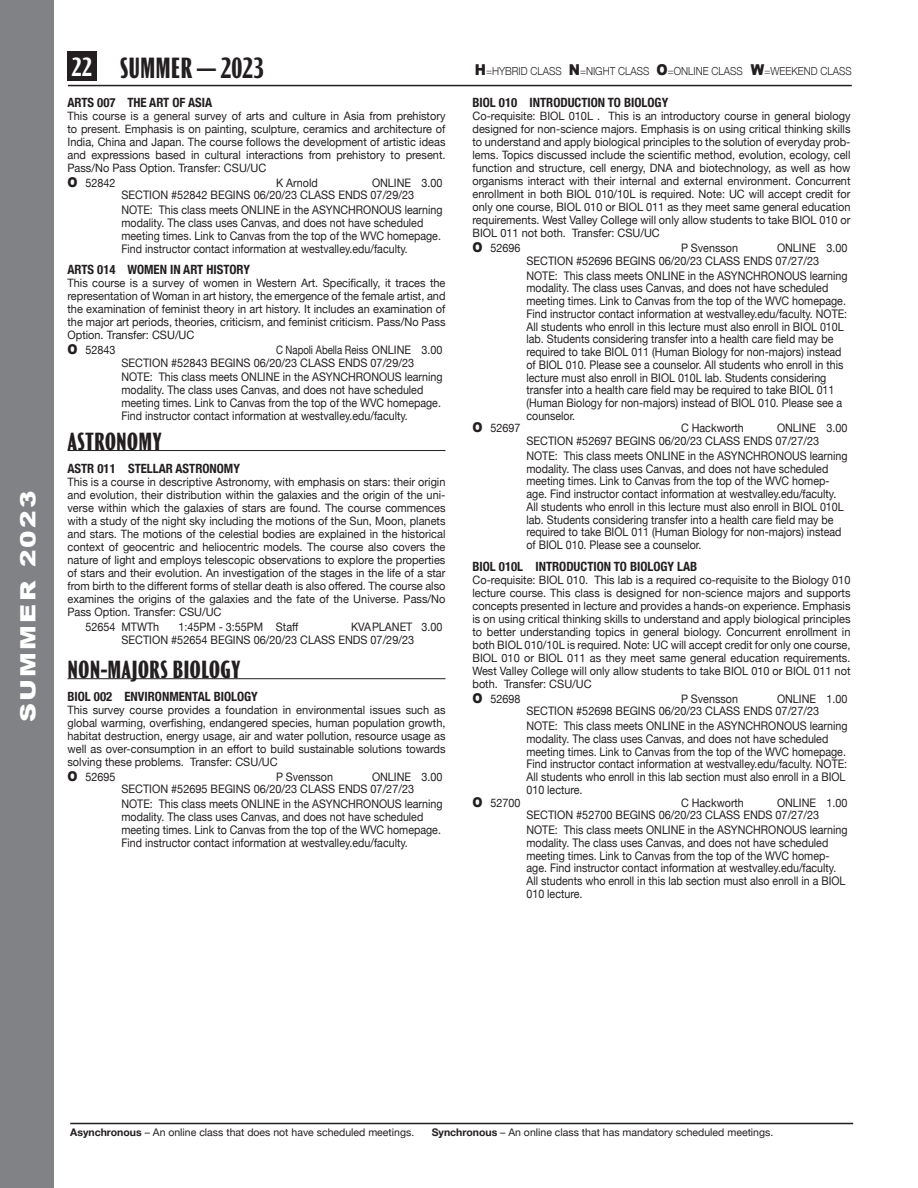
<style>
.page{position:relative;width:918px;height:1188px;background:#fff}
.page>*{position:absolute;margin:0;border:0;box-sizing:border-box;transform-origin:0 0}
.t1{font:800 condensed 30px "Ocean Sans";color:#231f20;scale:.94 1}
.t2{font:800 condensed 25.5px "Ocean Sans";color:#231f20}
.t3{font:900 21px "Arial";letter-spacing:.09em;color:#fff;scale:1.25 1}
.t4{font:700 condensed 12.75px "Helvetica Neue";color:#231f20}
.t5{font:11.85px/12.8px "Helvetica Neue";color:#231f20;scale:.9 1}
.t6{font:11.7px/12.6px "Helvetica Neue";color:#231f20;scale:.92 1}
.t7{font:11.7px/12.6px "Helvetica Neue";color:#231f20;scale:.82 1}
.t8{font:11.55px/13px "Helvetica Neue";color:#231f20;text-align:justify;scale:.95 1}
.t9{font:300 11.1px "Helvetica Neue";color:#231f20;scale:.9 1}
.t10{font:10.5px "Helvetica Neue";color:#231f20}
.s1{font-size:27px;color:#fff}
.s2{font-family:"Arial";font-weight:900;font-size:15px}
.s3{font-family:"Arial";font-weight:900;font-size:13.5px}
.s4{font-weight:700}
</style>
<div class="page">
<div style="left:68px;top:51px;width:30px;height:30px;background:#231f20"></div>
<hr style="left:68px;top:85px;width:784px;height:1px;background:#231f20">
<hr style="left:70px;top:1123px;width:783px;height:1px;background:#231f20">
<div style="left:0;top:0;width:54px;height:1188px;background:#808285"></div>
<hr style="left:68px;top:450px;width:378px;height:1px;background:#231f20">
<hr style="left:68px;top:678px;width:378px;height:1px;background:#231f20">
<h3 class="t3" style="left:13px;top:722px;width:187px;rotate:-90deg">SUMMER 2023</h3>
<h1 class="t1" style="left:72px;top:51px;width:206px"><span class="s1">22</span> SUMMER — 2023</h1>
<p class="t9" style="left:475px;top:65px;width:420px"><span class="s2">H</span>=HYBRID CLASS <span class="s2">N</span>=NIGHT CLASS <span class="s2">O</span>=ONLINE CLASS <span class="s2">W</span>=WEEKEND CLASS</p>
<p class="t4" style="left:68px;top:92px;width:146px">ARTS 007 THE ART OF ASIA</p>
<p class="t8" style="left:68px;top:110px;width:399px">This course is a general survey of arts and culture in Asia from prehistory to present. Emphasis is on painting, sculpture, ceramics and architecture of India, China and Japan. The course follows the development of artistic ideas and expressions based in cultural interactions from prehistory to present.<br>Pass/No Pass Option. Transfer: CSU/UC</p>
<p class="t6" style="left:68px;top:177px;width:54px"><span class="s3">O</span> 52842</p>
<p class="t6" style="left:276px;top:177px;width:47px">K Arnold</p>
<p class="t6" style="left:122px;top:177px;width:350px;text-indent:251px">ONLINE 3.00<br>SECTION #52842 BEGINS 06/20/23 CLASS ENDS 07/29/23</p>
<p class="t5" style="left:122px;top:204px;width:358px">NOTE: This class meets ONLINE in the ASYNCHRONOUS learning modality. The class uses Canvas, and does not have scheduled meeting times. Link to Canvas from the top of the WVC homepage.<br>Find instructor contact information at westvalley.edu/faculty.</p>
<p class="t4" style="left:68px;top:259px;width:184px">ARTS 014 WOMEN IN ART HISTORY</p>
<p class="t8" style="left:68px;top:277px;width:399px">This course is a survey of women in Western Art. Specifically, it traces the representation of Woman in art history, the emergence of the female artist, and the examination of feminist theory in art history. It includes an examination of the major art periods, theories, criticism, and feminist criticism. Pass/No Pass Option. Transfer: CSU/UC</p>
<p class="t6" style="left:68px;top:344px;width:54px"><span class="s3">O</span> 52843</p>
<p class="t7" style="left:122px;top:344px;width:393px;text-indent:154px">C Napoli Abella Reiss ONLINE 3.00<br>SECTION #52843 BEGINS 06/20/23 CLASS ENDS 07/29/23</p>
<p class="t5" style="left:122px;top:372px;width:358px">NOTE: This class meets ONLINE in the ASYNCHRONOUS learning modality. The class uses Canvas, and does not have scheduled meeting times. Link to Canvas from the top of the WVC homepage.<br>Find instructor contact information at westvalley.edu/faculty.</p>
<h2 class="t2" style="left:68px;top:427px;width:96px">ASTRONOMY</h2>
<p class="t4" style="left:68px;top:458px;width:174px">ASTR 011 STELLAR ASTRONOMY</p>
<p class="t8" style="left:68px;top:476px;width:399px">This is a course in descriptive Astronomy, with emphasis on stars: their origin and evolution, their distribution within the galaxies and the origin of the uni&shy;verse within which the galaxies of stars are found. The course commences with a study of the night sky including the motions of the Sun, Moon, planets and stars. The motions of the celestial bodies are explained in the historical context of geocentric and heliocentric models. The course also covers the nature of light and employs telescopic observations to explore the properties of stars and their evolution. An investigation of the stages in the life of a star from birth to the different forms of stellar death is also offered. The course also examines the origins of the galaxies and the fate of the Universe. Pass/No Pass Option. Transfer: CSU/UC</p>
<p class="t6" style="left:85px;top:621px;width:82px">52654 MTWTh</p>
<p class="t6" style="left:178px;top:621px;width:132px">1:45PM - 3:55PM Staff</p>
<p class="t6" style="left:122px;top:621px;width:350px;text-indent:230px">KVA PLANET 3.00<br>SECTION #52654 BEGINS 06/20/23 CLASS ENDS 07/29/23</p>
<h2 class="t2" style="left:68px;top:655px;width:174px">NON-MAJORS BIOLOGY</h2>
<p class="t4" style="left:68px;top:686px;width:192px">BIOL 002 ENVIRONMENTAL BIOLOGY</p>
<p class="t8" style="left:68px;top:704px;width:399px">This survey course provides a foundation in environmental issues such as global warming, overfishing, endangered species, human population growth, habitat destruction, energy usage, air and water pollution, resource usage as well as over-consumption in an effort to build sustainable solutions towards solving these problems. Transfer: CSU/UC</p>
<p class="t6" style="left:68px;top:771px;width:54px"><span class="s3">O</span> 52695</p>
<p class="t6" style="left:276px;top:771px;width:63px">P Svensson</p>
<p class="t6" style="left:122px;top:771px;width:350px;text-indent:251px">ONLINE 3.00<br>SECTION #52695 BEGINS 06/20/23 CLASS ENDS 07/27/23</p>
<p class="t5" style="left:122px;top:798px;width:358px">NOTE: This class meets ONLINE in the ASYNCHRONOUS learning modality. The class uses Canvas, and does not have scheduled meeting times. Link to Canvas from the top of the WVC homepage.<br>Find instructor contact information at westvalley.edu/faculty.</p>
<p class="t4" style="left:472px;top:92px;width:197px">BIOL 010 INTRODUCTION TO BIOLOGY</p>
<p class="t8" style="left:472px;top:110px;width:399px">Co-requisite: BIOL 010L . This is an introductory course in general biology designed for non-science majors. Emphasis is on using critical thinking skills to understand and apply biological principles to the solution of everyday prob&shy;lems. Topics discussed include the scientific method, evolution, ecology, cell function and structure, cell energy, DNA and biotechnology, as well as how organisms interact with their internal and external environment. Concurrent enrollment in both BIOL 010/10L is required. Note: UC will accept credit for only one course, BIOL 010 or BIOL 011 as they meet same general education requirements. West Valley College will only allow students to take BIOL 010 or BIOL 011 not both. Transfer: CSU/UC</p>
<p class="t6" style="left:472px;top:242px;width:54px"><span class="s3">O</span> 52696</p>
<p class="t6" style="left:681px;top:242px;width:63px">P Svensson</p>
<p class="t6" style="left:527px;top:242px;width:350px;text-indent:251px">ONLINE 3.00<br>SECTION #52696 BEGINS 06/20/23 CLASS ENDS 07/27/23</p>
<p class="t5" style="left:526px;top:270px;width:358px">NOTE: This class meets ONLINE in the ASYNCHRONOUS learning modality. The class uses Canvas, and does not have scheduled meeting times. Link to Canvas from the top of the WVC homepage.<br>Find instructor contact information at westvalley.edu/faculty. NOTE:<br>All students who enroll in this lecture must also enroll in BIOL 010L lab. Students considering transfer into a health care field may be required to take BIOL 011 (Human Biology for non-majors) instead of BIOL 010. Please see a counselor. All students who enroll in this lecture must also enroll in BIOL 010L lab. Students considering transfer into a health care field may be required to take BIOL 011 (Human Biology for non-majors) instead of BIOL 010. Please see a counselor.</p>
<p class="t6" style="left:472px;top:423px;width:54px"><span class="s3">O</span> 52697</p>
<p class="t6" style="left:681px;top:423px;width:70px">C Hackworth</p>
<p class="t6" style="left:527px;top:423px;width:350px;text-indent:251px">ONLINE 3.00<br>SECTION #52697 BEGINS 06/20/23 CLASS ENDS 07/27/23</p>
<p class="t5" style="left:526px;top:450px;width:358px">NOTE: This class meets ONLINE in the ASYNCHRONOUS learning modality. The class uses Canvas, and does not have scheduled meeting times. Link to Canvas from the top of the WVC homep&shy;age. Find instructor contact information at westvalley.edu/faculty.<br>All students who enroll in this lecture must also enroll in BIOL 010L lab. Students considering transfer into a health care field may be required to take BIOL 011 (Human Biology for non-majors) instead of BIOL 010. Please see a counselor.</p>
<p class="t4" style="left:472px;top:555px;width:226px">BIOL 010L INTRODUCTION TO BIOLOGY LAB</p>
<p class="t8" style="left:472px;top:574px;width:399px">Co-requisite: BIOL 010. This lab is a required co-requisite to the Biology 010 lecture course. This class is designed for non-science majors and supports concepts presented in lecture and provides a hands-on experience. Emphasis is on using critical thinking skills to understand and apply biological principles to better understanding topics in general biology. Concurrent enrollment in both BIOL 010/10L is required. Note: UC will accept credit for only one course, BIOL 010 or BIOL 011 as they meet same general education requirements.<br>West Valley College will only allow students to take BIOL 010 or BIOL 011 not both. Transfer: CSU/UC</p>
<p class="t6" style="left:472px;top:693px;width:54px"><span class="s3">O</span> 52698</p>
<p class="t6" style="left:681px;top:693px;width:63px">P Svensson</p>
<p class="t6" style="left:527px;top:693px;width:350px;text-indent:251px">ONLINE 1.00<br>SECTION #52698 BEGINS 06/20/23 CLASS ENDS 07/27/23</p>
<p class="t5" style="left:526px;top:720px;width:358px">NOTE: This class meets ONLINE in the ASYNCHRONOUS learning modality. The class uses Canvas, and does not have scheduled meeting times. Link to Canvas from the top of the WVC homepage.<br>Find instructor contact information at westvalley.edu/faculty. NOTE:<br>All students who enroll in this lab section must also enroll in a BIOL 010 lecture.</p>
<p class="t6" style="left:472px;top:797px;width:54px"><span class="s3">O</span> 52700</p>
<p class="t6" style="left:681px;top:797px;width:70px">C Hackworth</p>
<p class="t6" style="left:527px;top:797px;width:350px;text-indent:251px">ONLINE 1.00<br>SECTION #52700 BEGINS 06/20/23 CLASS ENDS 07/27/23</p>
<p class="t5" style="left:526px;top:824px;width:358px">NOTE: This class meets ONLINE in the ASYNCHRONOUS learning modality. The class uses Canvas, and does not have scheduled meeting times. Link to Canvas from the top of the WVC homep&shy;age. Find instructor contact information at westvalley.edu/faculty.<br>All students who enroll in this lab section must also enroll in a BIOL 010 lecture.</p>
<p class="t10" style="left:70px;top:1125px;width:346px"><span class="s4">Asynchronous</span> – An online class that does not have scheduled meetings.</p>
<p class="t10" style="left:432px;top:1125px;width:343px"><span class="s4">Synchronous</span> – An online class that has mandatory scheduled meetings.</p>
</div>
